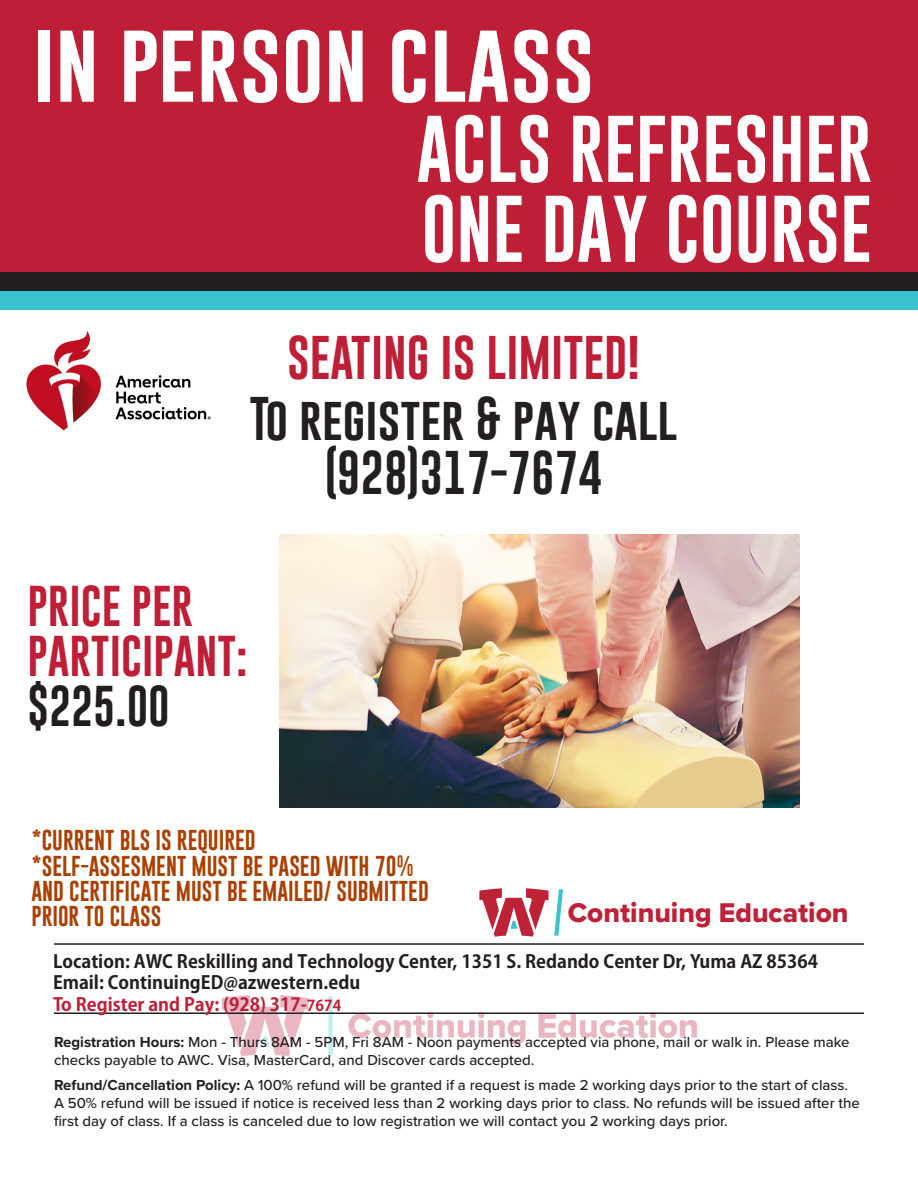
<style>
.page{position:relative;width:918px;height:1188px;background:#fff}
.page>*{position:absolute;margin:0;border:0;box-sizing:border-box;transform-origin:0 0}
.t1{font:84px "Gobold";color:#fff}
.t2{font:69px/79.9px "Gobold";color:#fff}
.t3{font:45px/61.3px "Gobold";color:#231f20;text-align:center}
.t4{font:42px/50.4px "Gobold";color:#be1e36}
.t5{font:42px "Gobold";color:#221e1f}
.t6{font:28.05px "Proxima Nova Extrabld";color:#bd2237}
.t7{font:21px/25.2px "Gobold";color:#aa4000}
.t8{font:700 18px/21.3px "Adobe Gothic Std";color:#231f20}
.t9{font:500 15px/18px "Proxima Nova";color:#231f20}
.s1{color:#be1f36}
.s2{font-size:15px;color:#be1f36}
.s3{font-weight:700}
</style>
<div class="page">
<div style="left:0;top:0;width:918px;height:272px;background:#be1f36"></div>
<img style="left:221px;top:995px;width:476px;height:62px">
<hr style="left:54px;top:1012px;width:810px;height:2px;background:#231f20">
<hr style="left:54px;top:943px;width:810px;height:2px;background:#231f20">
<div style="left:0;top:272px;width:918px;height:19px;background:#231f20"></div>
<div style="left:0;top:291px;width:918px;height:19px;background:#3ac1ce"></div>
<svg style="left:479px;top:888px;width:84px;height:49px"></svg>
<img style="left:279px;top:534px;width:520px;height:273px">
<img style="left:26px;top:330px;width:185px;height:101px">
<p class="t1" style="left:32px;top:8px;width:564px">in person class</p>
<p class="t2" style="left:417px;top:109px;width:457px">ACLS REFRESHER<br>ONE DAY COURSE</p>
<p class="t3" style="left:249px;top:327px;width:430px"><span class="s1">SEATING IS LIMITED!<br></span>To register &amp; pay call</p>
<p class="t3" style="left:325px;top:442px;width:279px">(928)317-7674</p>
<h3 class="t4" style="left:27px;top:581px;width:222px">PRICE PER<br>PARTICIPANT:</h3>
<h3 class="t5" style="left:27px;top:679px;width:144px">$225.00</h3>
<h3 class="t7" style="left:31px;top:828px;width:399px">*CURRENT BLS IS REQUIRED<br>*SELF-ASSESMENT MUST BE PASED WITH 70%<br>AND CERTIFICATE MUST BE EMAILED/ SUBMITTED<br>PRIOR TO CLASS</h3>
<p class="t6" style="left:568px;top:892px;width:282px">Continuing Education</p>
<p class="t8" style="left:53px;top:951px;width:767px">Location: AWC Reskilling and Technology Center, 1351 S. Redando Center Dr, Yuma AZ 85364<br>Email: ContinuingED@azwestern.edu<br><span class="s1">To Register and Pay: (928) 317-</span><span class="s2">7674</span></p>
<p class="t9" style="left:54px;top:1032px;width:797px"><span class="s3">Registration Hours:</span> Mon - Thurs 8AM - 5PM, Fri 8AM - Noon payments accepted via phone, mail or walk in. Please make checks payable to AWC. Visa, MasterCard, and Discover cards accepted.</p>
<p class="t9" style="left:54px;top:1075px;width:808px"><span class="s3">Refund/Cancellation Policy:</span> A 100% refund will be granted if a request is made 2 working days prior to the start of class.<br>A 50% refund will be issued if notice is received less than 2 working days prior to class. No refunds will be issued after the first day of class. If a class is canceled due to low registration we will contact you 2 working days prior.</p>
</div>
